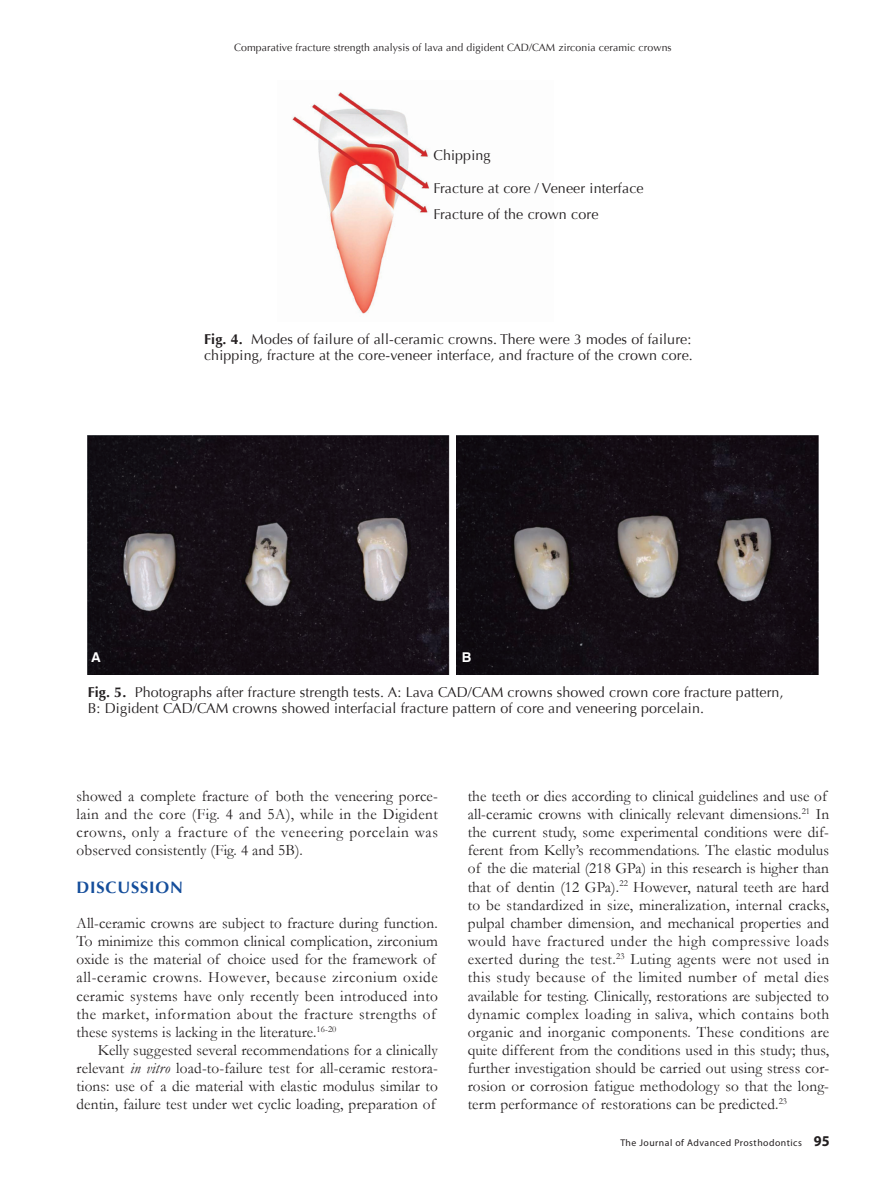
<style>
.page{position:relative;width:893px;height:1191px;background:#fff}
.page>*{position:absolute;margin:0;border:0;box-sizing:border-box;transform-origin:0 0}
.t1{font:700 16.5px "Optima";letter-spacing:.05em;color:#154e9b}
.t2{font:15.75px/18.1px "Garamond";letter-spacing:.01em;color:#231f20;text-align:justify}
.t3{font:14.25px/15.8px "Optima";letter-spacing:.01em;color:#231f20}
.t4{font:700 13.5px "Helvetica";color:#fff}
.t5{font:10.5px "Optima";letter-spacing:.01em;color:#231f20}
.t6{font:9.75px "Myriad Pro";letter-spacing:.05em;color:#231f20}
.s1{font-weight:700}
.s2{font-style:italic}
.s3{font-weight:700;font-size:15px}
</style>
<div class="page">
<img style="left:88px;top:436px;width:361px;height:238px">
<img style="left:457px;top:436px;width:361px;height:238px">
<img style="left:292px;top:92px;width:138px;height:222px">
<p class="t5" style="left:234px;top:42px;width:439px">Comparative fracture strength analysis of lava and digident CAD/CAM zirconia ceramic crowns</p>
<p class="t3" style="left:433px;top:148px;width:59px">Chipping</p>
<p class="t3" style="left:433px;top:176px;width:212px;line-height:25.5px">Fracture at core / Veneer interface<br>Fracture of the crown core</p>
<p class="t3" style="left:204px;top:331px;width:490px"><span class="s1">Fig. 4.</span> Modes of failure of all-ceramic crowns. There were 3 modes of failure: chipping, fracture at the core-veneer interface, and fracture of the crown core.</p>
<p class="t4" style="left:91px;top:648px;width:11px">A</p>
<p class="t4" style="left:462px;top:648px;width:11px">B</p>
<p class="t3" style="left:88px;top:684px;width:697px"><span class="s1">Fig. 5.</span> Photographs after fracture strength tests. A: Lava CAD/CAM crowns showed crown core fracture pattern,<br>B: Digident CAD/CAM crowns showed interfacial fracture pattern of core and veneering porcelain.</p>
<p class="t2" style="left:77px;top:786px;width:363px">showed a complete fracture of both the veneering porce&shy;lain and the core (Fig. 4 and 5A), while in the Digident crowns, only a fracture of the veneering porcelain was observed consistently (Fig. 4 and 5B).</p>
<p class="t1" style="left:77px;top:877px;width:108px">DISCUSSION</p>
<p class="t2" style="left:77px;top:913px;width:363px;text-align:left">All-ceramic crowns are subject to fracture during function.<br>To minimize this common clinical complication, zirconium oxide is the material of choice used for the framework of all-ceramic crowns. However, because zirconium oxide ceramic systems have only recently been introduced into the market, information about the fracture strengths of these systems is lacking in the literature.<sup>16-20</sup></p>
<p class="t2" style="left:77px;top:1040px;width:363px;text-indent:21px">Kelly suggested several recommendations for a clinically relevant <span class="s2">in vitro</span> load-to-failure test for all-ceramic restora&shy;tions: use of a die material with elastic modulus similar to dentin, failure test under wet cyclic loading, preparation of</p>
<p class="t2" style="left:468px;top:786px;width:363px;text-align:left">the teeth or dies according to clinical guidelines and use of all-ceramic crowns with clinically relevant dimensions.<sup>21</sup> In the current study, some experimental conditions were dif&shy;ferent from Kelly’s recommendations. The elastic modulus of the die material (218 GPa) in this research is higher than that of dentin (12 GPa).<sup>22</sup> However, natural teeth are hard to be standardized in size, mineralization, internal cracks, pulpal chamber dimension, and mechanical properties and would have fractured under the high compressive loads exerted during the test.<sup>23</sup> Luting agents were not used in this study because of the limited number of metal dies available for testing. Clinically, restorations are subjected to dynamic complex loading in saliva, which contains both organic and inorganic components. These conditions are quite different from the conditions used in this study; thus, further investigation should be carried out using stress cor&shy;rosion or corrosion fatigue methodology so that the long&shy;term performance of restorations can be predicted.<sup>23</sup></p>
<p class="t6" style="left:620px;top:1136px;width:211px">The Journal of Advanced Prosthodontics <span class="s3">95</span></p>
</div>
